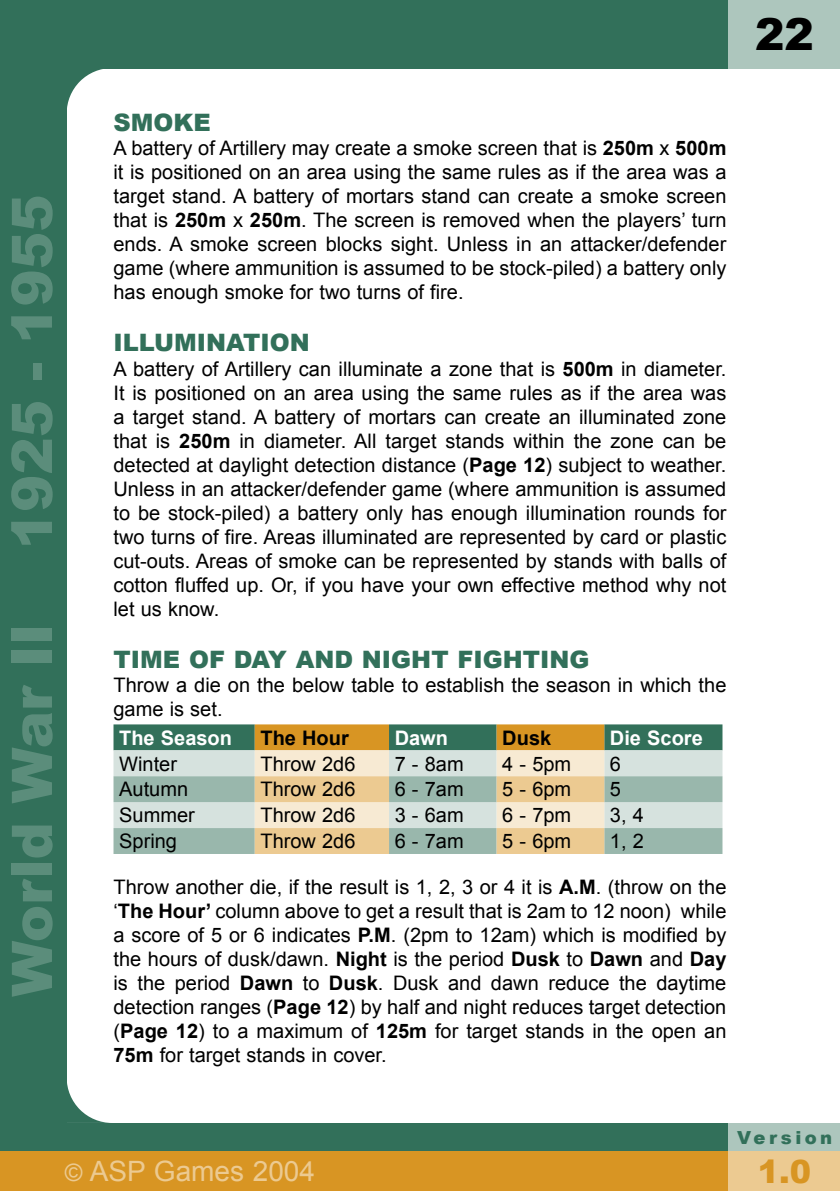
<style>
.page{position:relative;width:840px;height:1191px;background:#fff}
.page>*{position:absolute;margin:0;border:0;box-sizing:border-box;transform-origin:0 0}
.t1{font:900 56px "Arial";color:#5b8d7b}
.t2{font:900 44px "Arial";color:#000}
.t3{font:900 32px "Arial";color:#d89523}
.t4{font:28px "Arial";color:#ecca91}
.t5{font:900 24px "Arial";color:#32705a}
.t6{font:20px/24px "Arial";color:#000;text-align:justify}
.t7{font:700 20px "Arial";color:#fff}
.t8{font:700 20px "Arial";color:#000}
.t9{font:900 18px "Arial";letter-spacing:.19em;color:#32705a}
.s1{font-weight:700}
.s2{font-size:24px}
</style>
<div class="page">
<div style="left:0;top:0;width:67px;height:1151px;background:#32705a"></div>
<div style="left:0;top:0;width:727px;height:68px;background:#32705a"></div>
<div style="left:727px;top:0;width:112px;height:68px;background:#adc6bd"></div>
<div style="left:0;top:1123px;width:727px;height:28px;background:#32705a"></div>
<svg style="left:67px;top:68px;width:45px;height:40px"></svg>
<svg style="left:67px;top:1083px;width:43px;height:40px"></svg>
<div style="left:0;top:1151px;width:727px;height:40px;background:#d89523"></div>
<div style="left:727px;top:1123px;width:112px;height:28px;background:#adc6bd"></div>
<div style="left:727px;top:1151px;width:112px;height:40px;background:#ecca91"></div>
<svg style="left:113px;top:724px;width:609px;height:130px;background:#bdc1a6"></svg>
<h1 class="t1" style="left:1px;top:549px;width:356px;rotate:-90deg">1925 - 1955</h1>
<h1 class="t1" style="left:1px;top:996px;width:374px;rotate:-90deg">World War II</h1>
<p class="t5" style="left:113px;top:109px;width:99px">SMOKE</p>
<p class="t6" style="left:113px;top:136px;width:614px">A battery of Artillery may create a smoke screen that is <span class="s1">250m</span> x <span class="s1">500m </span>it is positioned on an area using the same rules as if the area was a target stand. A battery of mortars stand can create a smoke screen that is <span class="s1">250m</span> x <span class="s1">250m</span>. The screen is removed when the players’ turn ends. A smoke screen blocks sight. Unless in an attacker/defender game (where ammunition is assumed to be stock-piled) a battery only has enough smoke for two turns of fire.</p>
<p class="t5" style="left:113px;top:329px;width:198px">ILLUMINATION</p>
<p class="t6" style="left:113px;top:356px;width:614px">A battery of Artillery can illuminate a zone that is <span class="s1">500m</span> in diameter.<br>It is positioned on an area using the same rules as if the area was a target stand. A battery of mortars can create an illuminated zone that is <span class="s1">250m</span> in diameter. All target stands within the zone can be detected at daylight detection distance (<span class="s1">Page 12</span>) subject to weather.<br>Unless in an attacker/defender game (where ammunition is assumed to be stock-piled) a battery only has enough illumination rounds for two turns of fire. Areas illuminated are represented by card or plastic cut-outs. Areas of smoke can be represented by stands with balls of cotton fluffed up. Or, if you have your own effective method why not let us know.</p>
<p class="t5" style="left:113px;top:646px;width:477px">TIME OF DAY AND NIGHT FIGHTING</p>
<p class="t6" style="left:113px;top:673px;width:614px">Throw a die on the below table to establish the season in which the game is set.</p>
<p class="t7" style="left:119px;top:726px;width:114px">The Season</p>
<p class="t8" style="left:260px;top:726px;width:90px">The Hour</p>
<p class="t7" style="left:394px;top:726px;width:55px">Dawn</p>
<p class="t8" style="left:502px;top:726px;width:50px">Dusk</p>
<p class="t7" style="left:609px;top:726px;width:94px">Die Score</p>
<p class="t6" style="left:119px;top:751px;width:59px">Winter</p>
<p class="t6" style="left:260px;top:751px;width:97px">Throw 2d6</p>
<p class="t6" style="left:394px;top:751px;width:70px">7 - 8am</p>
<p class="t6" style="left:502px;top:751px;width:70px">4 - 5pm</p>
<p class="t6" style="left:609px;top:751px;width:13px">6</p>
<p class="t6" style="left:119px;top:777px;width:70px">Autumn</p>
<p class="t6" style="left:260px;top:777px;width:97px">Throw 2d6</p>
<p class="t6" style="left:394px;top:777px;width:70px">6 - 7am</p>
<p class="t6" style="left:502px;top:777px;width:70px">5 - 6pm</p>
<p class="t6" style="left:609px;top:777px;width:13px">5</p>
<p class="t6" style="left:119px;top:803px;width:77px">Summer</p>
<p class="t6" style="left:260px;top:803px;width:97px">Throw 2d6</p>
<p class="t6" style="left:394px;top:803px;width:70px">3 - 6am</p>
<p class="t6" style="left:502px;top:803px;width:70px">6 - 7pm</p>
<p class="t6" style="left:609px;top:803px;width:35px">3, 4</p>
<p class="t6" style="left:119px;top:829px;width:59px">Spring</p>
<p class="t6" style="left:260px;top:829px;width:97px">Throw 2d6</p>
<p class="t6" style="left:394px;top:829px;width:70px">6 - 7am</p>
<p class="t6" style="left:502px;top:829px;width:70px">5 - 6pm</p>
<p class="t6" style="left:609px;top:829px;width:35px">1, 2</p>
<p class="t6" style="left:113px;top:875px;width:614px">Throw another die, if the result is 1, 2, 3 or 4 it is <span class="s1">A.M</span>. (throw on the ‘<span class="s1">The Hour’</span> column above to get a result that is 2am to 12 noon) while a score of 5 or 6 indicates <span class="s1">P.M</span>. (2pm to 12am) which is modified by the hours of dusk/dawn. <span class="s1">Night</span> is the period <span class="s1">Dusk</span> to <span class="s1">Dawn</span> and <span class="s1">Day </span>is the period <span class="s1">Dawn</span> to <span class="s1">Dusk</span>. Dusk and dawn reduce the daytime detection ranges (<span class="s1">Page 12</span>) by half and night reduces target detection (<span class="s1">Page 12</span>) to a maximum of <span class="s1">125m</span> for target stands in the open an <span class="s1">75m</span> for target stands in cover.</p>
<h2 class="t2" style="left:754px;top:10px;width:60px">22</h2>
<h3 class="t4" style="left:65px;top:1155px;width:252px"><span class="s2">©</span> ASP Games 2004</h3>
<p class="t9" style="left:736px;top:1127px;width:97px">Version</p>
<h3 class="t3" style="left:757px;top:1153px;width:55px">1.0</h3>
</div>
